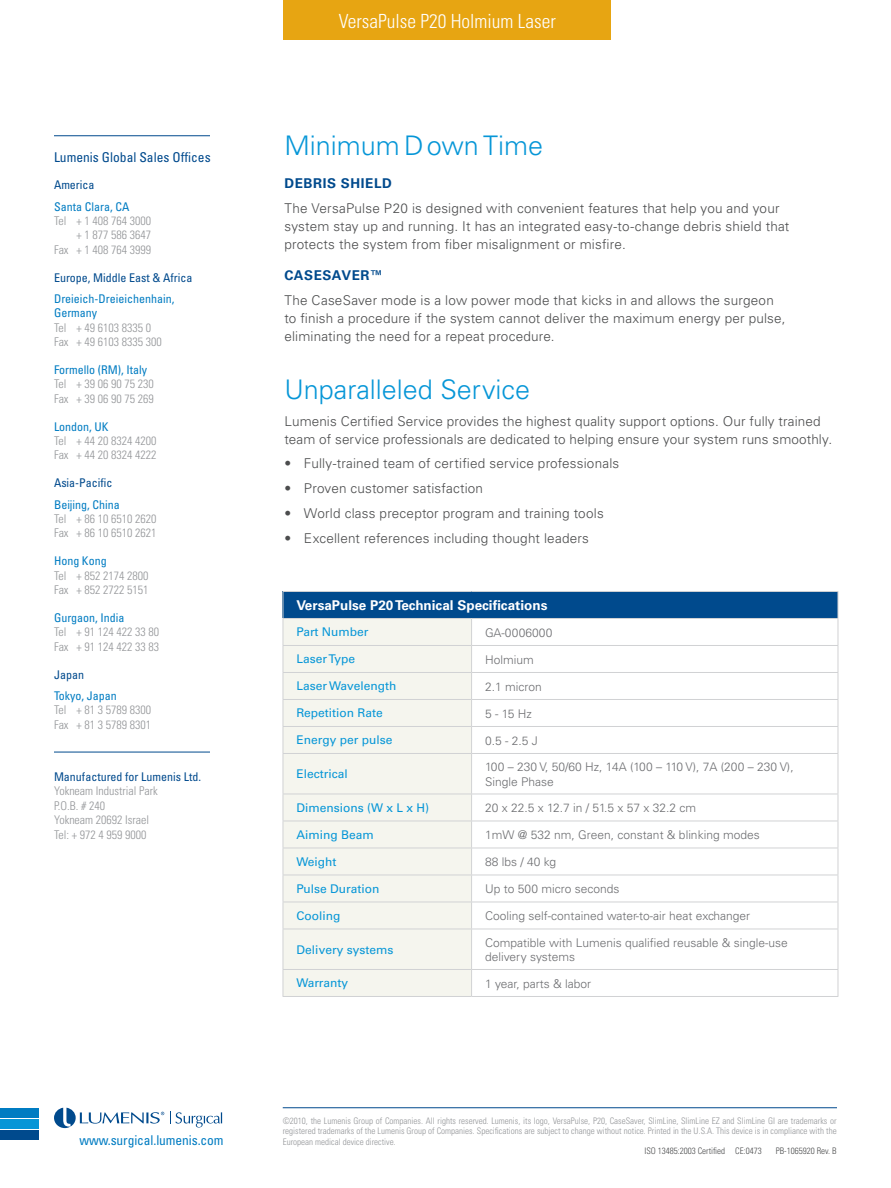
<style>
.page{position:relative;width:891px;height:1188px;background:#fff}
.page>*{position:absolute;margin:0;border:0;box-sizing:border-box;transform-origin:0 0}
.t1{font:300 27px "Univers";color:#0696d7}
.t2{font:300 condensed 19.5px "Univers";color:#fff}
.t3{font:300 13.5px/18px "Univers";letter-spacing:.015em;color:#4b4c4d}
.t4{font:700 13.5px "Univers";color:#fff}
.t5{font:condensed 13.5px "Univers";color:#004a8d}
.t6{font:condensed 13.5px "Univers";letter-spacing:-.005em;color:#007cc2}
.t7{font:700 13.5px "Univers";letter-spacing:.045em;color:#004a8d}
.t8{font:300 condensed 12px/14.4px "Univers";color:#939598}
.t9{font:300 12px/14.4px "Univers";color:#6c6d70}
.t10{font:12px "Univers";color:#0696d7}
.t11{font:condensed 12px/14.4px "Univers";color:#007cc2}
.t12{font:condensed 12px "Univers";color:#004a8d}
.t13{font:300 12px "Univers";letter-spacing:.02em;color:#6c6d70}
.t14{font:300 condensed 9px/10.8px "Univers";color:#939598;text-align:justify}
.t15{font:300 condensed 9px "Univers";color:#4b4c4d}
</style>
<div class="page">
<div style="left:0;top:1108px;width:38px;height:10px;background:#007cc2"></div>
<div style="left:0;top:1119px;width:38px;height:10px;background:#0696d7"></div>
<div style="left:0;top:1131px;width:38px;height:9px;background:#004a8d"></div>
<div style="left:283px;top:0;width:328px;height:40px;background:#e7a512"></div>
<hr style="left:54px;top:135px;width:156px;height:1px;background:#004a8d">
<hr style="left:54px;top:752px;width:156px;height:1px;background:#004a8d">
<hr style="left:283px;top:1107px;width:554px;height:1px;background:#004a8d">
<div style="left:283px;top:591px;width:555px;height:27px;background:#004a8d"></div>
<div style="left:284px;top:619px;width:187px;height:377px;background:#f5f5ee"></div>
<hr style="left:283px;top:699px;width:189px;height:1px;background:#d1d2d4">
<hr style="left:472px;top:699px;width:366px;height:1px;background:#d1d2d4">
<hr style="left:283px;top:726px;width:189px;height:1px;background:#d1d2d4">
<hr style="left:472px;top:726px;width:366px;height:1px;background:#d1d2d4">
<hr style="left:283px;top:753px;width:189px;height:1px;background:#d1d2d4">
<hr style="left:283px;top:754px;width:1px;height:40px;background:#d1d2d4">
<hr style="left:472px;top:753px;width:366px;height:1px;background:#d1d2d4">
<hr style="left:471px;top:754px;width:1px;height:40px;background:#d1d2d4">
<hr style="left:838px;top:754px;width:1px;height:40px;background:#d1d2d4">
<hr style="left:283px;top:794px;width:189px;height:1px;background:#d1d2d4">
<hr style="left:472px;top:794px;width:366px;height:1px;background:#d1d2d4">
<hr style="left:283px;top:821px;width:189px;height:1px;background:#d1d2d4">
<hr style="left:472px;top:821px;width:366px;height:1px;background:#d1d2d4">
<hr style="left:283px;top:848px;width:189px;height:1px;background:#d1d2d4">
<hr style="left:472px;top:848px;width:366px;height:1px;background:#d1d2d4">
<hr style="left:283px;top:875px;width:189px;height:1px;background:#d1d2d4">
<hr style="left:472px;top:875px;width:366px;height:1px;background:#d1d2d4">
<hr style="left:283px;top:902px;width:189px;height:1px;background:#d1d2d4">
<svg style="left:283px;top:794px;width:1px;height:135px"></svg>
<hr style="left:472px;top:902px;width:366px;height:1px;background:#d1d2d4">
<svg style="left:471px;top:795px;width:1px;height:134px"></svg>
<svg style="left:838px;top:794px;width:1px;height:135px"></svg>
<hr style="left:283px;top:929px;width:189px;height:1px;background:#d1d2d4">
<hr style="left:283px;top:929px;width:1px;height:40px;background:#d1d2d4">
<hr style="left:472px;top:929px;width:366px;height:1px;background:#d1d2d4">
<hr style="left:471px;top:929px;width:1px;height:40px;background:#d1d2d4">
<hr style="left:838px;top:929px;width:1px;height:40px;background:#d1d2d4">
<hr style="left:283px;top:969px;width:189px;height:1px;background:#d1d2d4">
<svg style="left:283px;top:970px;width:1px;height:26px"></svg>
<hr style="left:472px;top:969px;width:366px;height:1px;background:#d1d2d4">
<svg style="left:471px;top:970px;width:1px;height:26px"></svg>
<svg style="left:838px;top:970px;width:1px;height:26px"></svg>
<hr style="left:283px;top:996px;width:189px;height:1px;background:#d1d2d4">
<hr style="left:472px;top:996px;width:366px;height:1px;background:#d1d2d4">
<svg style="left:471px;top:619px;width:1px;height:134px"></svg>
<hr style="left:283px;top:672px;width:189px;height:1px;background:#d1d2d4">
<hr style="left:472px;top:672px;width:366px;height:1px;background:#d1d2d4">
<hr style="left:283px;top:591px;width:189px;height:1px;background:#d1d2d4">
<svg style="left:283px;top:592px;width:1px;height:161px"></svg>
<hr style="left:472px;top:591px;width:366px;height:1px;background:#d1d2d4">
<svg style="left:838px;top:592px;width:1px;height:161px"></svg>
<hr style="left:283px;top:618px;width:189px;height:1px;background:#d1d2d4">
<hr style="left:472px;top:618px;width:366px;height:1px;background:#d1d2d4">
<hr style="left:283px;top:645px;width:189px;height:1px;background:#d1d2d4">
<hr style="left:472px;top:645px;width:366px;height:1px;background:#d1d2d4">
<svg style="left:54px;top:1108px;width:110px;height:20px"></svg>
<svg style="left:170px;top:1111px;width:52px;height:17px"></svg>
<p class="t5" style="left:54px;top:148px;width:158px">Lumenis Global Sales Offices</p>
<p class="t12" style="left:54px;top:178px;width:42px">America</p>
<p class="t11" style="left:54px;top:199px;width:77px">Santa Clara, CA</p>
<p class="t8" style="left:54px;top:214px;width:99px;text-align:right">Tel + 1 408 764 3000 + 1 877 586 3647<br>Fax + 1 408 764 3999</p>
<p class="t12" style="left:54px;top:270px;width:140px">Europe, Middle East &amp; Africa</p>
<p class="t11" style="left:54px;top:291px;width:122px">Dreieich-Dreieichenhain,<br>Germany</p>
<p class="t8" style="left:54px;top:320px;width:109px">Tel + 49 6103 8335 0<br>Fax + 49 6103 8335 300</p>
<p class="t11" style="left:54px;top:362px;width:95px">Formello (RM), Italy</p>
<p class="t8" style="left:54px;top:377px;width:101px">Tel + 39 06 90 75 230<br>Fax + 39 06 90 75 269</p>
<p class="t11" style="left:54px;top:419px;width:56px">London, UK</p>
<p class="t8" style="left:54px;top:434px;width:104px">Tel + 44 20 8324 4200<br>Fax + 44 20 8324 4222</p>
<p class="t12" style="left:54px;top:476px;width:60px">Asia-Pacific</p>
<p class="t11" style="left:54px;top:497px;width:67px">Beijing, China</p>
<p class="t8" style="left:54px;top:512px;width:104px">Tel + 86 10 6510 2620<br>Fax + 86 10 6510 2621</p>
<p class="t11" style="left:54px;top:554px;width:54px">Hong Kong</p>
<p class="t8" style="left:54px;top:568px;width:96px">Tel + 852 2174 2800<br>Fax + 852 2722 5151</p>
<p class="t11" style="left:54px;top:610px;width:72px">Gurgaon, India</p>
<p class="t8" style="left:54px;top:625px;width:107px">Tel + 91 124 422 33 80<br>Fax + 91 124 422 33 83</p>
<p class="t12" style="left:54px;top:667px;width:31px">Japan</p>
<p class="t11" style="left:54px;top:688px;width:64px">Tokyo, Japan</p>
<p class="t8" style="left:54px;top:703px;width:99px">Tel + 81 3 5789 8300<br>Fax + 81 3 5789 8301</p>
<p class="t12" style="left:54px;top:769px;width:149px">Manufactured for Lumenis Ltd.</p>
<p class="t8" style="left:54px;top:784px;width:105px">Yokneam Industrial Park<br>P.O.B. # 240<br>Yokneam 20692 Israel<br>Tel: + 972 4 959 9000</p>
<p class="t6" style="left:79px;top:1132px;width:146px">www.surgical.lumenis.com</p>
<h2 class="t2" style="left:339px;top:9px;width:218px">VersaPulse P20 Holmium Laser</h2>
<h1 class="t1" style="left:284px;top:129px;width:260px">Minimum Down Time</h1>
<p class="t7" style="left:284px;top:175px;width:109px">DEBRIS SHIELD</p>
<p class="t3" style="left:284px;top:199px;width:507px">The VersaPulse P20 is designed with convenient features that help you and your system stay up and running. It has an integrated easy-to-change debris shield that protects the system from fiber misalignment or misfire.</p>
<p class="t7" style="left:284px;top:267px;width:100px">CASESAVER™</p>
<p class="t3" style="left:284px;top:291px;width:503px">The CaseSaver mode is a low power mode that kicks in and allows the surgeon to finish a procedure if the system cannot deliver the maximum energy per pulse, eliminating the need for a repeat procedure.</p>
<h1 class="t1" style="left:284px;top:374px;width:247px">Unparalleled Service</h1>
<p class="t3" style="left:284px;top:412px;width:549px">Lumenis Certified Service provides the highest quality support options. Our fully trained team of service professionals are dedicated to helping ensure your system runs smoothly.</p>
<p class="t3" style="left:284px;top:455px;width:336px">• Fully-trained team of certified service professionals</p>
<p class="t3" style="left:284px;top:479px;width:200px">• Proven customer satisfaction</p>
<p class="t3" style="left:284px;top:504px;width:321px">• World class preceptor program and training tools</p>
<p class="t3" style="left:284px;top:529px;width:306px">• Excellent references including thought leaders</p>
<p class="t4" style="left:296px;top:597px;width:252px">VersaPulse P20 Technical Specifications</p>
<p class="t10" style="left:296px;top:625px;width:74px">Part Number</p>
<p class="t13" style="left:485px;top:625px;width:69px">GA-0006000</p>
<p class="t10" style="left:296px;top:652px;width:60px">Laser Type</p>
<p class="t9" style="left:485px;top:652px;width:50px">Holmium</p>
<p class="t10" style="left:296px;top:679px;width:102px">Laser Wavelength</p>
<p class="t9" style="left:485px;top:679px;width:58px">2.1 micron</p>
<p class="t10" style="left:296px;top:706px;width:88px">Repetition Rate</p>
<p class="t9" style="left:485px;top:706px;width:48px">5 - 15 Hz</p>
<p class="t10" style="left:296px;top:733px;width:98px">Energy per pulse</p>
<p class="t9" style="left:485px;top:733px;width:54px">0.5 - 2.5 J</p>
<p class="t10" style="left:296px;top:767px;width:53px">Electrical</p>
<p class="t9" style="left:485px;top:760px;width:310px">100 – 230 V, 50/60 Hz, 14A (100 – 110 V), 7A (200 – 230 V),<br>Single Phase</p>
<p class="t10" style="left:296px;top:801px;width:134px">Dimensions (W x L x H)</p>
<p class="t9" style="left:485px;top:801px;width:213px">20 x 22.5 x 12.7 in / 51.5 x 57 x 32.2 cm</p>
<p class="t10" style="left:296px;top:828px;width:79px">Aiming Beam</p>
<p class="t9" style="left:485px;top:828px;width:276px">1mW @ 532 nm, Green, constant &amp; blinking modes</p>
<p class="t10" style="left:296px;top:855px;width:42px">Weight</p>
<p class="t9" style="left:485px;top:855px;width:73px">88 lbs / 40 kg</p>
<p class="t10" style="left:296px;top:882px;width:85px">Pulse Duration</p>
<p class="t9" style="left:485px;top:882px;width:136px">Up to 500 micro seconds</p>
<p class="t10" style="left:296px;top:909px;width:46px">Cooling</p>
<p class="t9" style="left:485px;top:909px;width:267px">Cooling self-contained water-to-air heat exchanger</p>
<p class="t10" style="left:296px;top:942px;width:98px">Delivery systems</p>
<p class="t9" style="left:485px;top:935px;width:304px">Compatible with Lumenis qualified reusable &amp; single-use delivery systems</p>
<p class="t10" style="left:296px;top:976px;width:53px">Warranty</p>
<p class="t9" style="left:485px;top:976px;width:108px">1 year, parts &amp; labor</p>
<p class="t14" style="left:283px;top:1115px;width:555px">©2010, the Lumenis Group of Companies. All rights reserved. Lumenis, its logo, VersaPulse, P20, CaseSaver, SlimLine, SlimLine EZ and SlimLine GI are trademarks or registered trademarks of the Lumenis Group of Companies. Specifications are subject to change without notice. Printed in the U.S.A. This device is in compliance with the European medical device directive.</p>
<p class="t15" style="left:644px;top:1146px;width:119px">ISO 13485:2003 Certified CE:0473</p>
<p class="t15" style="left:776px;top:1146px;width:63px">PB-1065920 Rev. B</p>
</div>
